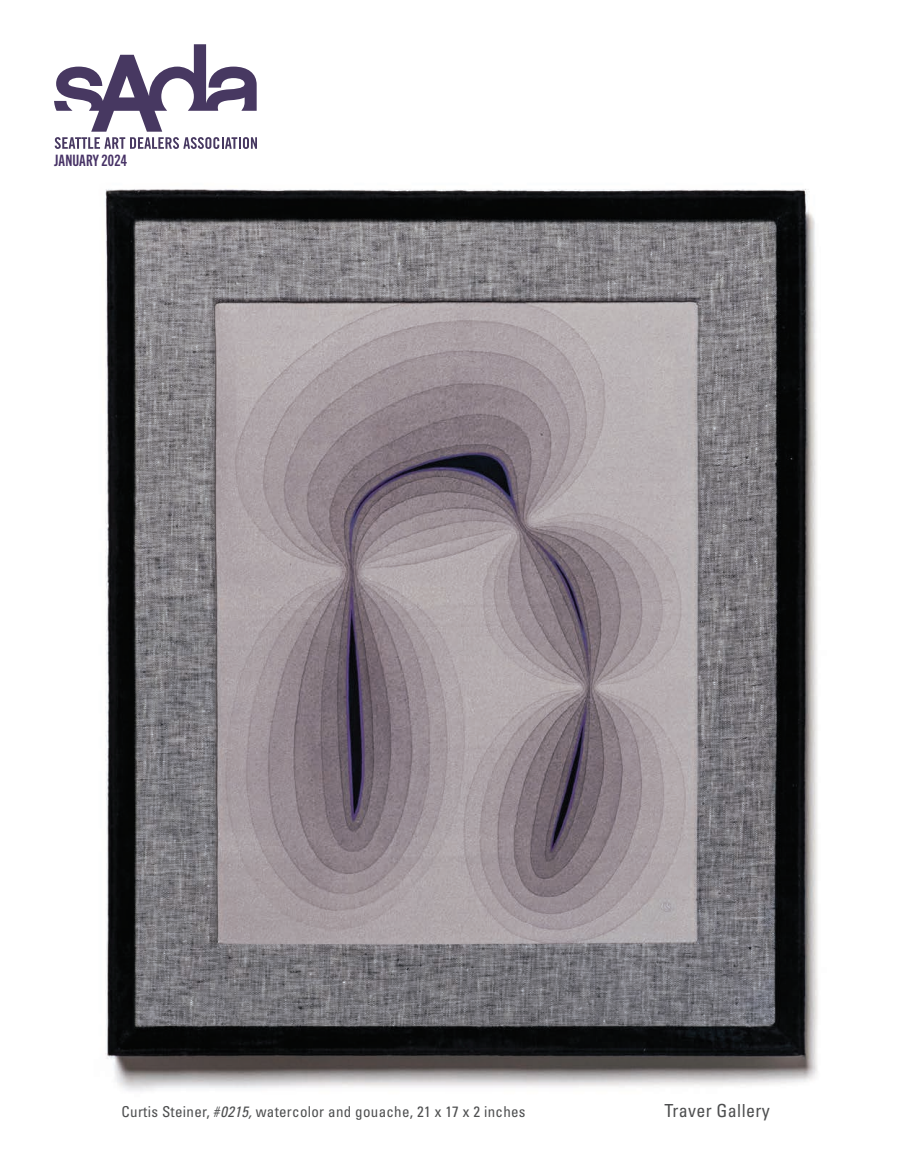
<style>
.page{position:relative;width:905px;height:1175px;background:#fff}
.page>*{position:absolute;margin:0;border:0;box-sizing:border-box;transform-origin:0 0}
.t1{font:condensed 18px "Univers LT Pro";letter-spacing:.02em;color:#4e4f50}
.t2{font:15.75px "Trade Gothic Next LT Pro Bd Cm";letter-spacing:.01em;color:#473266}
.t3{font:condensed 15px "Univers LT Pro";letter-spacing:.02em;color:#4e4f50}
.s1{font-style:italic}
</style>
<div class="page">
<img style="left:105px;top:189px;width:713px;height:902px">
<svg style="left:54px;top:44px;width:203px;height:105px"></svg>
<p class="t2" style="left:54px;top:150px;width:74px">JANUARY 2024</p>
<p class="t3" style="left:122px;top:1102px;width:405px">Curtis Steiner, <span class="s1">#0215,</span> watercolor and gouache, 21 x 17 x 2 inches</p>
<p class="t1" style="left:664px;top:1099px;width:107px">Traver Gallery</p>
</div>
